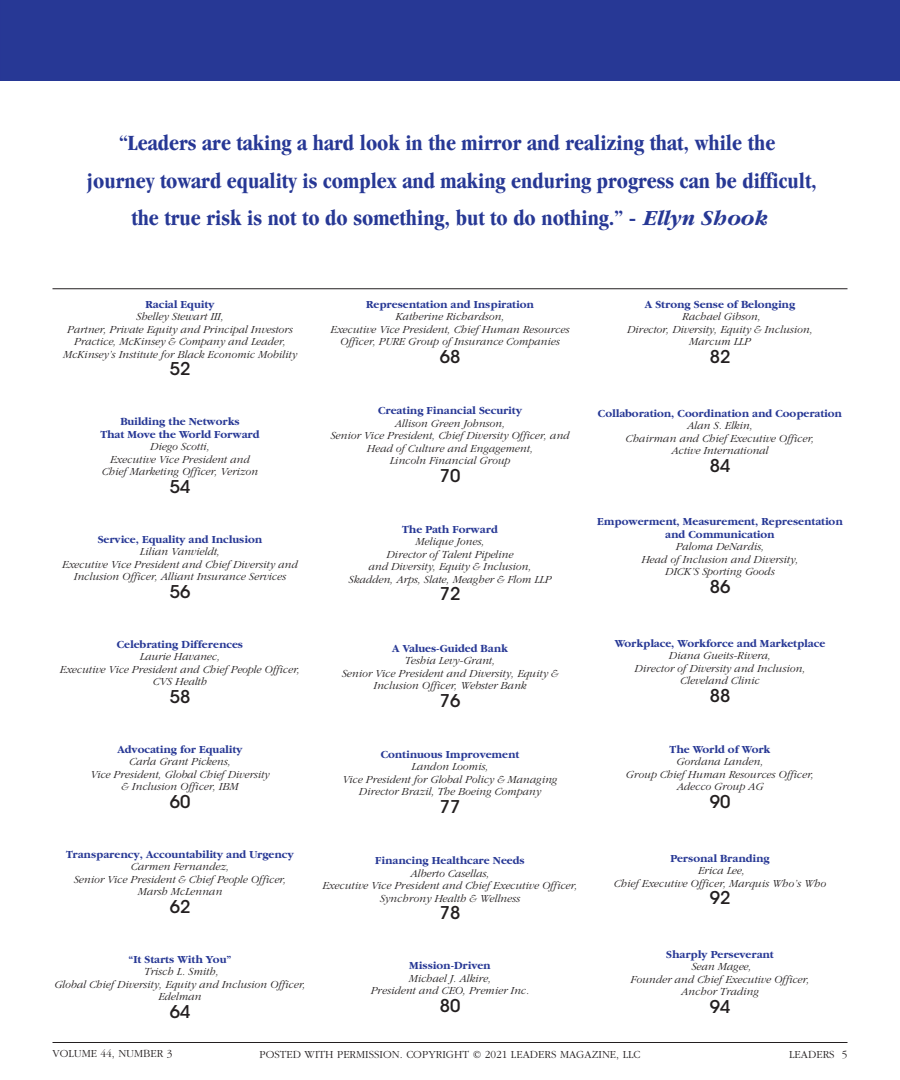
<style>
.page{position:relative;width:900px;height:1080px;background:#fff}
.page>*{position:absolute;margin:0;border:0;box-sizing:border-box;transform-origin:0 0}
.t1{font:700 condensed 22.5px/37.5px "Garamond";color:#273895;text-align:center}
.t2{font:500 17.5px "ITC Avant Garde Std";color:#231f20}
.t3{font:italic 300 11.25px/12.5px "Garamond";color:#231f20;text-align:center}
.t4{font:700 11.25px/12.5px "Garamond";color:#273895;text-align:center}
.t5{font:300 11.25px "Garamond";color:#231f20}
.s1{font-style:italic;font-stretch:normal}
</style>
<div class="page">
<div style="left:0;top:0;width:900px;height:81px;background:#273895"></div>
<hr style="left:52px;top:288px;width:796px;height:1px;background:#231f20">
<hr style="left:52px;top:1042px;width:796px;height:1px;background:#231f20">
<h1 class="t1" style="left:87px;top:124px;width:731px">“Leaders are taking a hard look in the mirror and realizing that, while the<br>journey toward equality is complex and making enduring progress can be difficult, the true risk is not to do something, but to do nothing.” - <span class="s1">Ellyn Shook</span></h1>
<p class="t4" style="left:145px;top:298px;width:71px">Racial Equity</p>
<p class="t3" style="left:63px;top:311px;width:237px">Shelley Stewart III,<br>Partner, Private Equity and Principal Investors Practice, McKinsey &amp; Company and Leader, McKinsey’s Institute for Black Economic Mobility</p>
<h2 class="t2" style="left:170px;top:358px;width:22px">52</h2>
<p class="t4" style="left:100px;top:416px;width:161px">Building the Networks<br>That Move the World Forward</p>
<p class="t3" style="left:102px;top:441px;width:158px">Diego Scotti,<br>Executive Vice President and<br>Chief Marketing Officer, Verizon</p>
<h2 class="t2" style="left:170px;top:476px;width:22px">54</h2>
<p class="t4" style="left:98px;top:533px;width:166px">Service, Equality and Inclusion</p>
<p class="t3" style="left:62px;top:546px;width:237px">Lilian Vanvieldt,<br>Executive Vice President and Chief Diversity and<br>Inclusion Officer, Alliant Insurance Services</p>
<h2 class="t2" style="left:170px;top:581px;width:22px">56</h2>
<p class="t4" style="left:117px;top:638px;width:128px">Celebrating Differences</p>
<p class="t3" style="left:60px;top:651px;width:242px">Laurie Havanec,<br>Executive Vice President and Chief People Officer,<br>CVS Health</p>
<h2 class="t2" style="left:170px;top:686px;width:22px">58</h2>
<p class="t4" style="left:117px;top:743px;width:127px">Advocating for Equality</p>
<p class="t3" style="left:90px;top:756px;width:182px">Carla Grant Pickens,<br>Vice President, Global Chief Diversity &amp; Inclusion Officer, IBM</p>
<h2 class="t2" style="left:170px;top:791px;width:22px">60</h2>
<p class="t4" style="left:66px;top:848px;width:229px">Transparency, Accountability and Urgency</p>
<p class="t3" style="left:74px;top:861px;width:214px">Carmen Fernandez,<br>Senior Vice President &amp; Chief People Officer,<br>Marsh McLennan</p>
<h2 class="t2" style="left:170px;top:896px;width:22px">62</h2>
<p class="t4" style="left:129px;top:953px;width:104px">“It Starts With You”</p>
<p class="t3" style="left:54px;top:966px;width:253px">Trisch L. Smith,<br>Global Chief Diversity, Equity and Inclusion Officer,<br>Edelman</p>
<h2 class="t2" style="left:170px;top:1001px;width:22px">64</h2>
<p class="t4" style="left:366px;top:298px;width:169px">Representation and Inspiration</p>
<p class="t3" style="left:331px;top:311px;width:240px">Katherine Richardson,<br>Executive Vice President, Chief Human Resources<br>Officer, PURE Group of Insurance Companies</p>
<h2 class="t2" style="left:440px;top:346px;width:22px">68</h2>
<p class="t4" style="left:378px;top:405px;width:145px">Creating Financial Security</p>
<p class="t3" style="left:330px;top:417px;width:241px">Allison Green Johnson,<br>Senior Vice President, Chief Diversity Officer, and Head of Culture and Engagement,<br>Lincoln Financial Group</p>
<h2 class="t2" style="left:440px;top:464px;width:22px">70</h2>
<p class="t4" style="left:402px;top:523px;width:97px">The Path Forward</p>
<p class="t3" style="left:349px;top:536px;width:204px">Melique Jones,<br>Director of Talent Pipeline<br>and Diversity, Equity &amp; Inclusion,<br>Skadden, Arps, Slate, Meagher &amp; Flom LLP</p>
<h2 class="t2" style="left:440px;top:583px;width:22px">72</h2>
<p class="t4" style="left:392px;top:642px;width:117px">A Values-Guided Bank</p>
<p class="t3" style="left:342px;top:655px;width:219px">Teshia Levy-Grant,<br>Senior Vice President and Diversity, Equity &amp;<br>Inclusion Officer, Webster Bank</p>
<h2 class="t2" style="left:440px;top:689px;width:22px">76</h2>
<p class="t4" style="left:381px;top:748px;width:140px">Continuous Improvement</p>
<p class="t3" style="left:343px;top:761px;width:216px">Landon Loomis,<br>Vice President for Global Policy &amp; Managing<br>Director Brazil, The Boeing Company</p>
<h2 class="t2" style="left:440px;top:796px;width:22px">77</h2>
<p class="t4" style="left:375px;top:855px;width:151px">Financing Healthcare Needs</p>
<p class="t3" style="left:322px;top:867px;width:257px">Alberto Casellas,<br>Executive Vice President and Chief Executive Officer,<br>Synchrony Health &amp; Wellness</p>
<h2 class="t2" style="left:440px;top:902px;width:22px">78</h2>
<p class="t4" style="left:409px;top:960px;width:83px">Mission-Driven</p>
<p class="t3" style="left:371px;top:972px;width:160px">Michael J. Alkire,<br>President and CEO, Premier Inc.</p>
<h2 class="t2" style="left:440px;top:994px;width:22px">80</h2>
<p class="t4" style="left:645px;top:298px;width:152px">A Strong Sense of Belonging</p>
<p class="t3" style="left:627px;top:311px;width:187px">Rachael Gibson,<br>Director, Diversity, Equity &amp; Inclusion,<br>Marcum LLP</p>
<h2 class="t2" style="left:710px;top:346px;width:22px">82</h2>
<p class="t4" style="left:598px;top:407px;width:246px">Collaboration, Coordination and Cooperation</p>
<p class="t3" style="left:626px;top:420px;width:190px">Alan S. Elkin,<br>Chairman and Chief Executive Officer,<br>Active International</p>
<h2 class="t2" style="left:710px;top:454px;width:22px">84</h2>
<p class="t4" style="left:597px;top:516px;width:247px">Empowerment, Measurement, Representation and Communication</p>
<p class="t3" style="left:641px;top:541px;width:159px">Paloma DeNardis,<br>Head of Inclusion and Diversity,<br>DICK’S Sporting Goods</p>
<h2 class="t2" style="left:710px;top:576px;width:22px">86</h2>
<p class="t4" style="left:615px;top:637px;width:212px">Workplace, Workforce and Marketplace</p>
<p class="t3" style="left:635px;top:650px;width:172px">Diana Gueits-Rivera,<br>Director of Diversity and Inclusion,<br>Cleveland Clinic</p>
<h2 class="t2" style="left:710px;top:684px;width:22px">88</h2>
<p class="t4" style="left:670px;top:743px;width:102px">The World of Work</p>
<p class="t3" style="left:626px;top:756px;width:190px">Gordana Landen,<br>Group Chief Human Resources Officer,<br>Adecco Group AG</p>
<h2 class="t2" style="left:710px;top:791px;width:22px">90</h2>
<p class="t4" style="left:670px;top:852px;width:101px">Personal Branding</p>
<p class="t3" style="left:614px;top:865px;width:214px">Erica Lee,<br>Chief Executive Officer, Marquis Who’s Who</p>
<h2 class="t2" style="left:710px;top:887px;width:22px">92</h2>
<p class="t4" style="left:666px;top:948px;width:109px">Sharply Perseverant</p>
<p class="t3" style="left:630px;top:961px;width:181px">Sean Magee,<br>Founder and Chief Executive Officer,<br>Anchor Trading</p>
<h2 class="t2" style="left:710px;top:996px;width:22px">94</h2>
<p class="t5" style="left:52px;top:1048px;width:121px">VOLUME 44, NUMBER 3</p>
<p class="t5" style="left:259px;top:1048px;width:383px">POSTED WITH PERMISSION. COPYRIGHT © 2021 LEADERS MAGAZINE, LLC</p>
<p class="t5" style="left:789px;top:1048px;width:60px">LEADERS 5</p>
</div>
